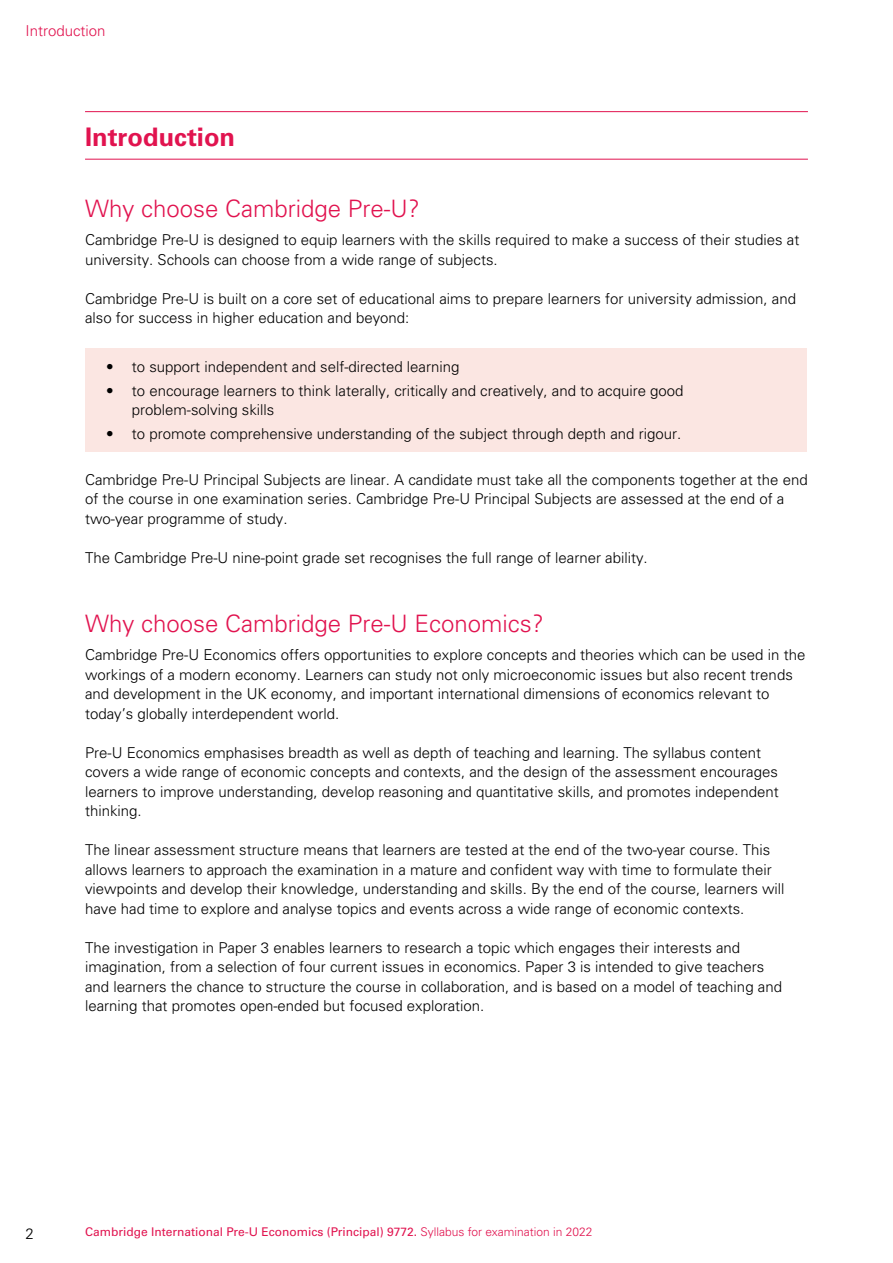
<style>
.page{position:relative;width:893px;height:1263px;background:#fff}
.page>*{position:absolute;margin:0;border:0;box-sizing:border-box;transform-origin:0 0}
.t1{font:700 25.5px "Univers LT Std";color:#e1134f}
.t2{font:300 24px "Univers LT Std";color:#e1134f}
.t3{font:300 15px/19.5px "Univers LT Std";color:#000}
.t4{font:300 15px "Univers LT Std";color:#e1134f}
.t5{font:12px "Univers LT Std";color:#e1134f}
.s1{font-weight:300}
</style>
<div class="page">
<hr style="left:85px;top:111px;width:723px;height:1px;background:#e1134f">
<hr style="left:85px;top:159px;width:723px;height:1px;background:#e1134f">
<div style="left:85px;top:349px;width:721px;height:103px;background:#fbe6e2"></div>
<p class="t4" style="left:26px;top:22px;width:82px">Introduction</p>
<h1 class="t1" style="left:85px;top:122px;width:152px">Introduction</h1>
<h2 class="t2" style="left:85px;top:194px;width:336px">Why choose Cambridge Pre-U?</h2>
<p class="t3" style="left:85px;top:230px;width:716px">Cambridge Pre-U is designed to equip learners with the skills required to make a success of their studies at university. Schools can choose from a wide range of subjects.</p>
<p class="t3" style="left:85px;top:288px;width:713px">Cambridge Pre-U is built on a core set of educational aims to prepare learners for university admission, and also for success in higher education and beyond:</p>
<p class="t3" style="left:106px;top:357px;width:355px">• to support independent and self-directed learning</p>
<p class="t3" style="left:132px;top:381px;width:553px;text-indent:-26px">• to encourage learners to think laterally, critically and creatively, and to acquire good problem-solving skills</p>
<p class="t3" style="left:106px;top:424px;width:576px">• to promote comprehensive understanding of the subject through depth and rigour.</p>
<p class="t3" style="left:85px;top:470px;width:724px">Cambridge Pre-U Principal Subjects are linear. A candidate must take all the components together at the end of the course in one examination series. Cambridge Pre-U Principal Subjects are assessed at the end of a two-year programme of study.</p>
<p class="t3" style="left:85px;top:548px;width:564px">The Cambridge Pre-U nine-point grade set recognises the full range of learner ability.</p>
<h2 class="t2" style="left:85px;top:609px;width:460px">Why choose Cambridge Pre-U Economics?</h2>
<p class="t3" style="left:85px;top:645px;width:722px">Cambridge Pre-U Economics offers opportunities to explore concepts and theories which can be used in the workings of a modern economy. Learners can study not only microeconomic issues but also recent trends and development in the UK economy, and important international dimensions of economics relevant to today’s globally interdependent world.</p>
<p class="t3" style="left:85px;top:743px;width:695px">Pre-U Economics emphasises breadth as well as depth of teaching and learning. The syllabus content covers a wide range of economic concepts and contexts, and the design of the assessment encourages learners to improve understanding, develop reasoning and quantitative skills, and promotes independent thinking.</p>
<p class="t3" style="left:85px;top:840px;width:701px">The linear assessment structure means that learners are tested at the end of the two-year course. This allows learners to approach the examination in a mature and confident way with time to formulate their viewpoints and develop their knowledge, understanding and skills. By the end of the course, learners will have had time to explore and analyse topics and events across a wide range of economic contexts.</p>
<p class="t3" style="left:85px;top:938px;width:698px">The investigation in Paper 3 enables learners to research a topic which engages their interests and imagination, from a selection of four current issues in economics. Paper 3 is intended to give teachers and learners the chance to structure the course in collaboration, and is based on a model of teaching and learning that promotes open-ended but focused exploration.</p>
<p class="t3" style="left:26px;top:1223px;width:10px">2</p>
<p class="t5" style="left:85px;top:1225px;width:509px">Cambridge International Pre-U Economics (Principal) 9772. <span class="s1">Syllabus for examination in 2022</span></p>
</div>
